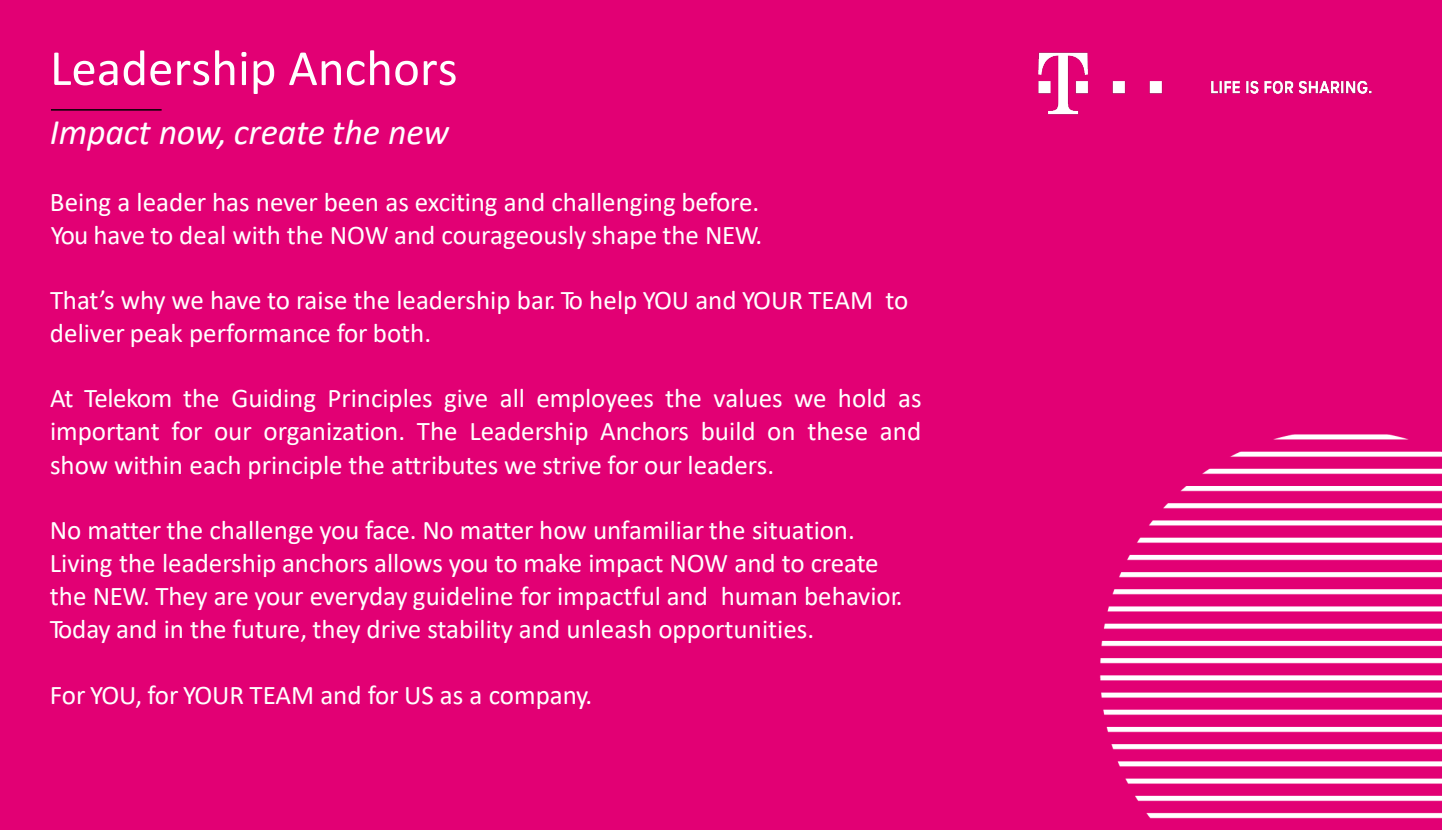
<style>
.page{position:relative;width:1442px;height:830px;background:#fff}
.page>*{position:absolute;margin:0;border:0;box-sizing:border-box;transform-origin:0 0}
.t1{font:51px "Calibri";color:#fff}
.t2{font:italic 36px "Calibri";letter-spacing:-.005em;color:#fff}
.t3{font:27px/33px "Calibri";color:#fff}
</style>
<div class="page">
<div style="left:0;top:0;width:1441px;height:829px;background:#e20074"></div>
<hr style="left:51px;top:109px;width:111px;height:2px;background:#000">
<img style="left:1038px;top:52px;width:334px;height:63px">
<img style="left:1099px;top:434px;width:342px;height:385px">
<h2 class="t1" style="left:50px;top:33px;width:409px">Leadership Anchors</h2>
<p class="t2" style="left:50px;top:107px;width:401px">Impact now, create the new</p>
<p class="t3" style="left:50px;top:184px;width:710px">Being a leader has never been as exciting and challenging before.</p>
<p class="t3" style="left:51px;top:217px;width:713px">You have to deal with the NOW and courageously shape the NEW.</p>
<p class="t3" style="left:50px;top:282px;width:860px">That’s why we have to raise the leadership bar. To help YOU and YOUR TEAM to deliver peak performance for both.</p>
<p class="t3" style="left:50px;top:381px;width:873px;text-align:justify">At Telekom the Guiding Principles give all employees the values we hold as important for our organization. The Leadership Anchors build on these and show within each principle the attributes we strive for our leaders.</p>
<p class="t3" style="left:50px;top:512px;width:854px">No matter the challenge you face. No matter how unfamiliar the situation.<br>Living the leadership anchors allows you to make impact NOW and to create the NEW. They are your everyday guideline for impactful and human behavior.<br>Today and in the future, they drive stability and unleash opportunities.</p>
<p class="t3" style="left:50px;top:677px;width:544px">For YOU, for YOUR TEAM and for US as a company.</p>
</div>
